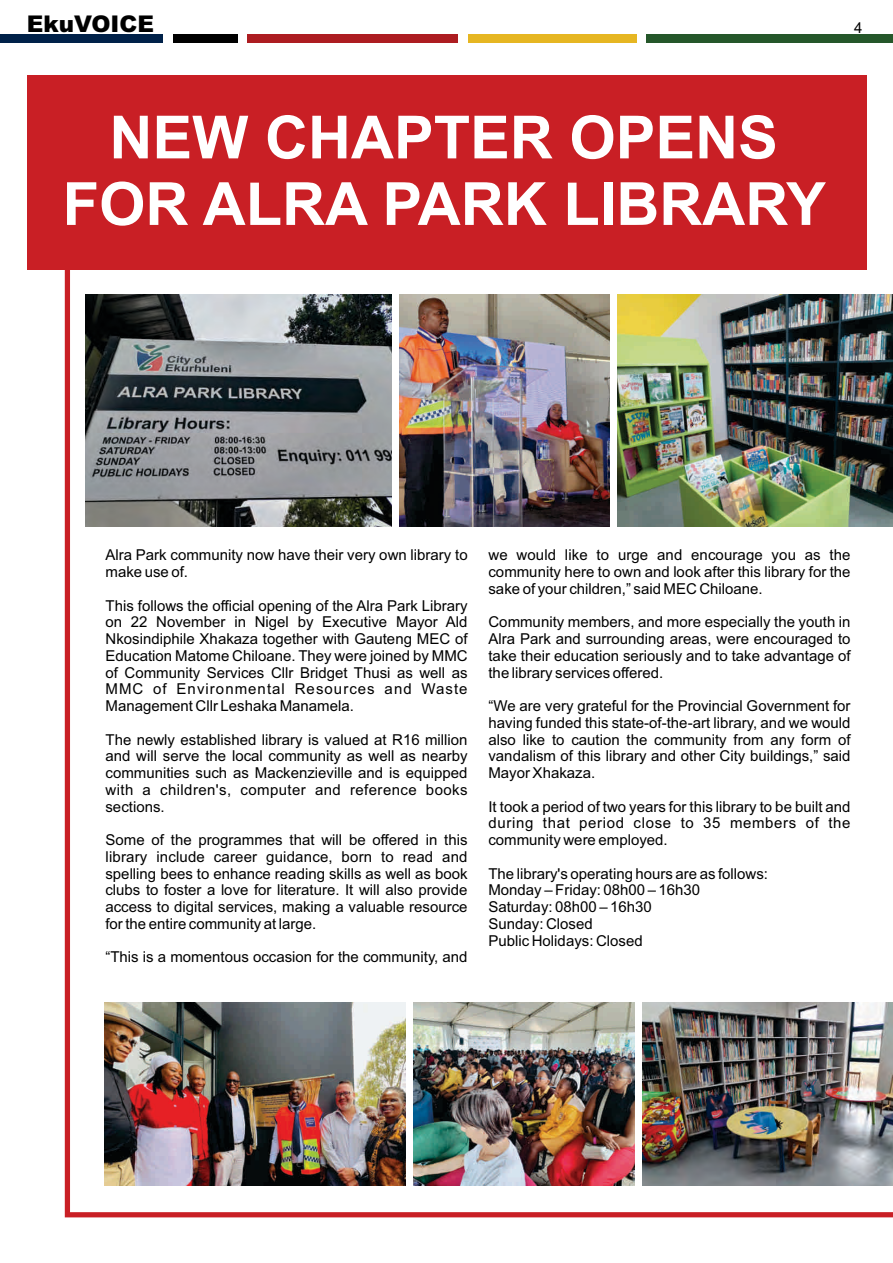
<style>
.page{position:relative;width:893px;height:1263px;background:#fff}
.page>*{position:absolute;margin:0;border:0;box-sizing:border-box;transform-origin:0 0}
.t1{font:700 59.55px/66.6px "Arial";color:#fff;text-align:center}
.t2{font:900 23.1px "Arial";color:#000}
.t3{font:15px/16.8px "Arial";color:#000;text-align:justify}
</style>
<div class="page">
<div style="left:173px;top:34px;width:64px;height:9px;background:#000"></div>
<div style="left:0;top:34px;width:163px;height:9px;background:#002149"></div>
<div style="left:247px;top:34px;width:211px;height:9px;background:#ad1d21"></div>
<div style="left:468px;top:34px;width:168px;height:9px;background:#e6b622"></div>
<div style="left:647px;top:34px;width:246px;height:9px;background:#25572a"></div>
<div style="left:27px;top:75px;width:839px;height:195px;background:#c91f25"></div>
<img style="left:65px;top:174px;width:828px;height:1043px">
<img style="left:399px;top:294px;width:494px;height:233px">
<img style="left:85px;top:294px;width:307px;height:233px">
<div style="left:392px;top:290px;width:7px;height:243px;background:#fff"></div>
<div style="left:610px;top:290px;width:6px;height:243px;background:#fff"></div>
<div style="left:83px;top:527px;width:810px;height:7px;background:#fff"></div>
<div style="left:406px;top:997px;width:7px;height:194px;background:#fff"></div>
<div style="left:635px;top:998px;width:7px;height:197px;background:#fff"></div>
<div style="left:83px;top:1186px;width:810px;height:7px;background:#fff"></div>
<div style="left:83px;top:995px;width:810px;height:6px;background:#fff"></div>
<h2 class="t2" style="left:27px;top:16px;width:129px">EkuVOICE</h2>
<p class="t3" style="left:854px;top:20px;width:10px">4</p>
<h1 class="t1" style="left:63px;top:110px;width:765px">NEW CHAPTER OPENS<br>FOR ALRA PARK LIBRARY</h1>
<p class="t3" style="left:106px;top:548px;width:364px">Alra Park community now have their very own library to make use of.</p>
<p class="t3" style="left:106px;top:598px;width:364px">This follows the official opening of the Alra Park Library on 22 November in Nigel by Executive Mayor Ald Nkosindiphile Xhakaza together with Gauteng MEC of Education Matome Chiloane. They were joined by MMC of Community Services Cllr Bridget Thusi as well as MMC of Environmental Resources and Waste Management Cllr Leshaka Manamela.</p>
<p class="t3" style="left:105px;top:732px;width:364px">The newly established library is valued at R16 million and will serve the local community as well as nearby communities such as Mackenzieville and is equipped with a children's, computer and reference books sections.</p>
<p class="t3" style="left:105px;top:833px;width:364px">Some of the programmes that will be offered in this library include career guidance, born to read and spelling bees to enhance reading skills as well as book clubs to foster a love for literature. It will also provide access to digital services, making a valuable resource for the entire community at large.</p>
<p class="t3" style="left:105px;top:950px;width:364px">“This is a momentous occasion for the community, and</p>
<p class="t3" style="left:488px;top:548px;width:364px">we would like to urge and encourage you as the community here to own and look after this library for the sake of your children,” said MEC Chiloane.</p>
<p class="t3" style="left:488px;top:615px;width:364px">Community members, and more especially the youth in Alra Park and surrounding areas, were encouraged to take their education seriously and to take advantage of the library services offered.</p>
<p class="t3" style="left:488px;top:699px;width:364px">“We are very grateful for the Provincial Government for having funded this state-of-the-art library, and we would also like to caution the community from any form of vandalism of this library and other City buildings,” said Mayor Xhakaza.</p>
<p class="t3" style="left:488px;top:799px;width:364px">It took a period of two years for this library to be built and during that period close to 35 members of the community were employed.</p>
<p class="t3" style="left:488px;top:866px;width:281px;text-align:left">The library's operating hours are as follows:<br>Monday – Friday: 08h00 – 16h30<br>Saturday: 08h00 – 16h30<br>Sunday: Closed<br>Public Holidays: Closed</p>
</div>
